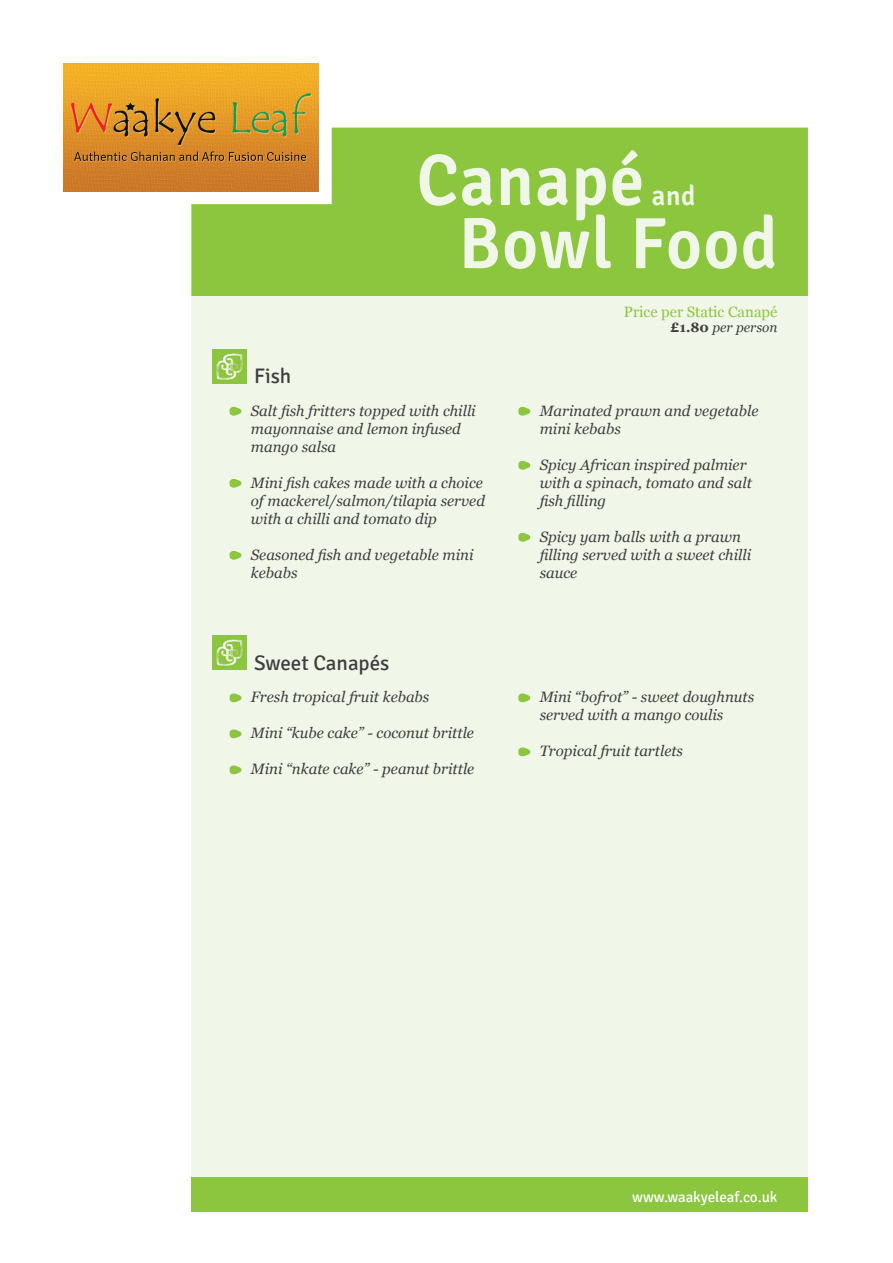
<style>
.page{position:relative;width:893px;height:1263px;background:#fff}
.page>*{position:absolute;margin:0;border:0;box-sizing:border-box;transform-origin:0 0}
.t1{font:600 72.6px "Signika";letter-spacing:.02em;color:#f1f7e8;scale:.95 1}
.t2{font:600 27.9px "Signika";color:#f1f7e8;scale:.95 1}
.t3{font:21px "Signika";color:#3e3e3f}
.t4{font:italic 15px/18px "Georgia";color:#3e3e3f}
.t5{font:15px "Signika";color:#fff}
.t6{font:15px "Georgia";color:#8bc63e}
.t7{font:italic 13.5px "Georgia";color:#3e3e3f}
.s1{font-weight:700;font-style:normal}
</style>
<div class="page">
<div style="left:191px;top:294px;width:617px;height:884px;background:#f1f7e8"></div>
<div style="left:191px;top:128px;width:617px;height:168px;background:#8bc63e"></div>
<img style="left:64px;top:64px;width:255px;height:127px">
<svg style="left:230px;top:407px;width:11px;height:9px"></svg>
<svg style="left:230px;top:479px;width:11px;height:9px"></svg>
<svg style="left:230px;top:551px;width:11px;height:9px"></svg>
<svg style="left:518px;top:407px;width:12px;height:9px"></svg>
<svg style="left:518px;top:461px;width:12px;height:9px"></svg>
<svg style="left:518px;top:533px;width:12px;height:9px"></svg>
<img style="left:213px;top:349px;width:34px;height:34px">
<div style="left:191px;top:1178px;width:617px;height:34px;background:#8bc63e"></div>
<svg style="left:230px;top:693px;width:11px;height:9px"></svg>
<svg style="left:230px;top:729px;width:11px;height:9px"></svg>
<svg style="left:230px;top:765px;width:11px;height:9px"></svg>
<svg style="left:518px;top:693px;width:12px;height:9px"></svg>
<svg style="left:518px;top:747px;width:12px;height:9px"></svg>
<img style="left:213px;top:636px;width:34px;height:34px">
<h1 class="t1" style="left:417px;top:138px;width:241px">Canapé</h1>
<h2 class="t2" style="left:652px;top:179px;width:47px">and</h2>
<h1 class="t1" style="left:459px;top:201px;width:337px">Bowl Food</h1>
<h3 class="t3" style="left:254px;top:364px;width:39px">Fish</h3>
<p class="t4" style="left:251px;top:402px;width:226px">Salt fish fritters topped with chilli mayonnaise and lemon infused mango salsa</p>
<p class="t4" style="left:251px;top:474px;width:236px">Mini fish cakes made with a choice of mackerel/salmon/tilapia served with a chilli and tomato dip</p>
<p class="t4" style="left:251px;top:546px;width:224px">Seasoned fish and vegetable mini kebabs</p>
<h3 class="t3" style="left:254px;top:651px;width:137px">Sweet Canapés</h3>
<p class="t4" style="left:251px;top:688px;width:180px">Fresh tropical fruit kebabs</p>
<p class="t4" style="left:251px;top:724px;width:225px">Mini “kube cake” - coconut brittle</p>
<p class="t4" style="left:251px;top:760px;width:225px">Mini “nkate cake” - peanut brittle</p>
<p class="t6" style="left:624px;top:303px;width:155px">Price per Static Canapé</p>
<p class="t7" style="left:670px;top:319px;width:109px"><span class="s1">£1.80</span> per person</p>
<p class="t4" style="left:540px;top:402px;width:220px">Marinated prawn and vegetable mini kebabs</p>
<p class="t4" style="left:540px;top:456px;width:214px">Spicy African inspired palmier with a spinach, tomato and salt fish filling</p>
<p class="t4" style="left:540px;top:528px;width:213px">Spicy yam balls with a prawn filling served with a sweet chilli sauce</p>
<p class="t4" style="left:540px;top:688px;width:216px">Mini “bofrot” - sweet doughnuts served with a mango coulis</p>
<p class="t4" style="left:540px;top:742px;width:145px">Tropical fruit tartlets</p>
<p class="t5" style="left:632px;top:1188px;width:147px">www.waakyeleaf.co.uk</p>
</div>
